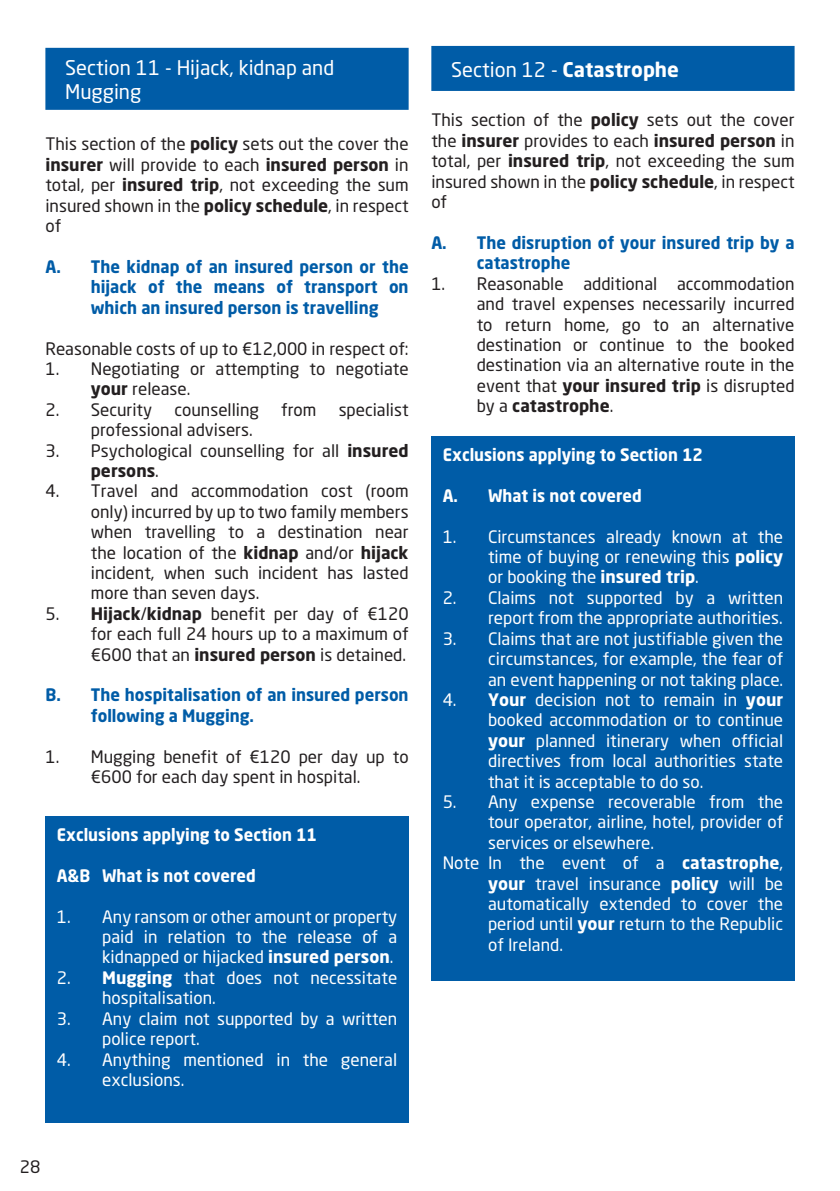
<style>
.page{position:relative;width:840px;height:1191px;background:#fff}
.page>*{position:absolute;margin:0;border:0;box-sizing:border-box;transform-origin:0 0}
.Box_Headings_2_lines{font:20px/24px "Neo Sans W1 G";color:#fff}
.Box_Headings{font:700 20px "Neo Sans W1 G";color:#fff}
._2nd_Indent{font:17px/20.4px "Neo Sans W1 G";color:#fff;text-align:justify}
._2nd_Indent-2{font:17px/20.4px "Neo Sans W1 G";color:#231f20;text-align:justify}
.Body_Text{font:17px/20.4px "Neo Sans W1 G";color:#231f20;text-align:justify}
._2nd_Indent-3{font:700 17px/20.4px "Neo Sans W1 G";color:#005ca7;scale:.96 1}
._2nd_Indent-4{font:700 17px "Neo Sans W1 G";color:#fff;scale:.95 1}
.s1{font-weight:700}
.s2{font-weight:400}
</style>
<div class="page">
<div style="left:45px;top:48px;width:363px;height:62px;background:#005ca7"></div>
<div style="left:431px;top:46px;width:363px;height:45px;background:#005ca7"></div>
<div style="left:45px;top:816px;width:363px;height:307px;background:#005ca7"></div>
<div style="left:431px;top:437px;width:363px;height:544px;background:#005ca7"></div>
<p class="Box_Headings_2_lines" style="left:65px;top:55px;width:270px">Section 11 - Hijack, kidnap and<br>Mugging</p>
<p class="Body_Text" style="left:45px;top:134px;width:364px">This section of the <span class="s1">policy</span> sets out the cover the <span class="s1">insurer</span> will provide to each <span class="s1">insured person</span> in total, per <span class="s1">insured trip</span>, not exceeding the sum insured shown in the <span class="s1">policy schedule</span>, in respect of</p>
<p class="_2nd_Indent-3" style="left:91px;top:256px;width:332px;text-align:justify;text-indent:-45px">A. The kidnap of an insured person or the hijack of the means of transport on which an insured person is travelling</p>
<p class="Body_Text" style="left:45px;top:338px;width:364px">Reasonable costs of up to €12,000 in respect of:</p>
<p class="_2nd_Indent-2" style="left:91px;top:358px;width:319px;text-indent:-45px">1. Negotiating or attempting to negotiate <span class="s1">your</span> release.</p>
<p class="_2nd_Indent-2" style="left:45px;top:399px;width:108px">2. Security</p>
<p class="_2nd_Indent-2" style="left:174px;top:399px;width:86px">counselling</p>
<p class="_2nd_Indent-2" style="left:281px;top:399px;width:37px">from</p>
<p class="_2nd_Indent-2" style="left:338px;top:399px;width:71px">specialist</p>
<p class="_2nd_Indent-2" style="left:91px;top:419px;width:163px">professional advisers.</p>
<p class="_2nd_Indent-2" style="left:91px;top:440px;width:319px;text-indent:-45px">3. Psychological counselling for all <span class="s1">insured persons</span>.</p>
<p class="_2nd_Indent-2" style="left:91px;top:481px;width:319px;text-indent:-45px">4. Travel and accommodation cost (room only) incurred by up to two family members when travelling to a destination near the location of the <span class="s1">kidnap</span> and/or <span class="s1">hijack </span>incident, when such incident has lasted more than seven days.</p>
<p class="_2nd_Indent-2" style="left:91px;top:603px;width:319px;text-indent:-45px">5. <span class="s1">Hijack</span>/<span class="s1">kidnap</span> benefit per day of €120 for each full 24 hours up to a maximum of €600 that an <span class="s1">insured person</span> is detained.</p>
<p class="_2nd_Indent-3" style="left:91px;top:684px;width:332px;text-indent:-45px">B. The hospitalisation of an insured person following a Mugging.</p>
<p class="_2nd_Indent-2" style="left:45px;top:746px;width:364px;text-align:center">1. Mugging benefit of €120 per day up to €600 for each day spent in hospital.</p>
<p class="_2nd_Indent-4" style="left:57px;top:824px;width:275px">Exclusions applying to Section 11</p>
<p class="_2nd_Indent-4" style="left:57px;top:864px;width:211px">A&amp;B What is not covered</p>
<p class="_2nd_Indent" style="left:102px;top:906px;width:296px;text-indent:-45px">1. Any ransom or other amount or property paid in relation to the release of a kidnapped or hijacked <span class="s1">insured person</span>.</p>
<p class="_2nd_Indent" style="left:102px;top:967px;width:296px;text-indent:-45px">2. <span class="s1">Mugging</span> that does not necessitate hospitalisation.</p>
<p class="_2nd_Indent" style="left:102px;top:1008px;width:296px;text-indent:-45px">3. Any claim not supported by a written police report.</p>
<p class="_2nd_Indent" style="left:102px;top:1048px;width:296px;text-indent:-45px">4. Anything mentioned in the general exclusions.</p>
<p class="Box_Headings" style="left:451px;top:56px;width:229px"><span class="s2">Section 12 -</span> Catastrophe</p>
<p class="Body_Text" style="left:431px;top:110px;width:364px">This section of the <span class="s1">policy</span> sets out the cover the <span class="s1">insurer</span> provides to each <span class="s1">insured person</span> in total, per <span class="s1">insured trip</span>, not exceeding the sum insured shown in the <span class="s1">policy schedule</span>, in respect of</p>
<p class="_2nd_Indent-3" style="left:476px;top:232px;width:332px;text-indent:-45px">A. The disruption of your insured trip by a catastrophe</p>
<p class="_2nd_Indent-2" style="left:476px;top:273px;width:319px;text-indent:-45px">1. Reasonable additional accommodation and travel expenses necessarily incurred to return home, go to an alternative destination or continue to the booked destination via an alternative route in the event that <span class="s1">your insured trip</span> is disrupted by a <span class="s1">catastrophe</span>.</p>
<p class="_2nd_Indent-4" style="left:442px;top:444px;width:275px">Exclusions applying to Section 12</p>
<p class="_2nd_Indent-4" style="left:442px;top:484px;width:211px">A. What is not covered</p>
<p class="_2nd_Indent" style="left:488px;top:526px;width:296px;text-indent:-45px">1. Circumstances already known at the time of buying or renewing this <span class="s1">policy </span>or booking the <span class="s1">insured trip</span>.</p>
<p class="_2nd_Indent" style="left:442px;top:587px;width:342px;text-align:right">2. Claims not supported by a written report from the appropriate authorities.</p>
<p class="_2nd_Indent" style="left:488px;top:628px;width:296px;text-indent:-45px">3. Claims that are not justifiable given the circumstances, for example, the fear of an event happening or not taking place.</p>
<p class="_2nd_Indent" style="left:488px;top:689px;width:296px;text-indent:-45px">4. <span class="s1">Your</span> decision not to remain in <span class="s1">your </span>booked accommodation or to continue <span class="s1">your</span> planned itinerary when official directives from local authorities state that it is acceptable to do so.</p>
<p class="_2nd_Indent" style="left:488px;top:791px;width:296px;text-indent:-45px">5. Any expense recoverable from the tour operator, airline, hotel, provider of services or elsewhere.</p>
<p class="_2nd_Indent" style="left:488px;top:852px;width:296px;text-indent:-45px">Note In the event of a <span class="s1">catastrophe</span>, <span class="s1">your</span> travel insurance <span class="s1">policy</span> will be automatically extended to cover the period until <span class="s1">your</span> return to the Republic of Ireland.</p>
<p class="_2nd_Indent-2" style="left:20px;top:1156px;width:22px">28</p>
</div>
